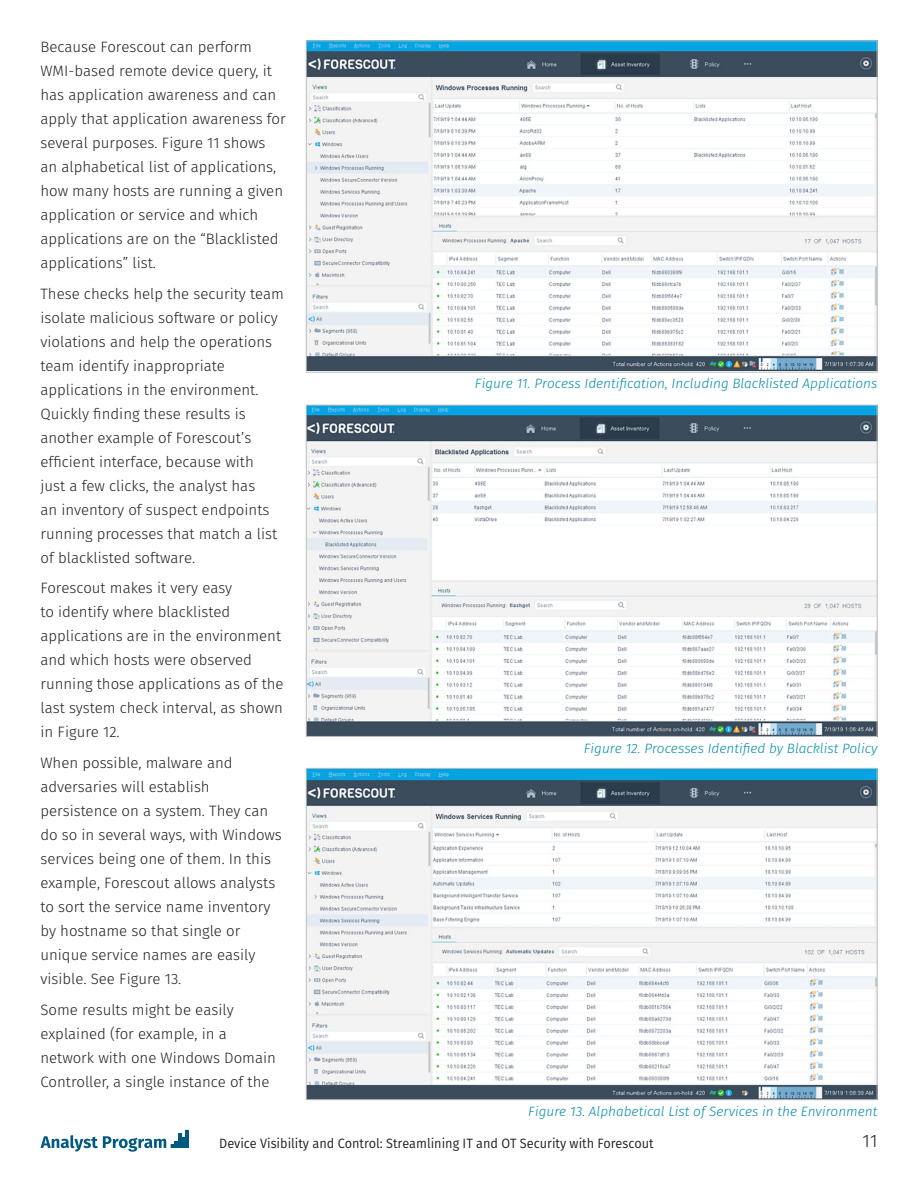
<style>
.page{position:relative;width:918px;height:1188px;background:#fff}
.page>*{position:absolute;margin:0;border:0;box-sizing:border-box;transform-origin:0 0}
.t1{font:300 18px "Fira Sans";color:#231f20}
.t2{font:300 15px/24px "Fira Sans";color:#231f20}
.t3{font:italic 300 13.5px "Fira Sans";color:#008aaa}
.t4{font:13.5px "Fira Sans";color:#231f20;scale:.94 1}
</style>
<div class="page">
<hr style="left:178px;top:1133px;width:3px;height:15px;background:#005981">
<hr style="left:186px;top:1130px;width:3px;height:18px;background:#005981">
<svg style="left:41px;top:1135px;width:145px;height:17px"></svg>
<img style="left:308px;top:42px;width:567px;height:329px">
<img style="left:308px;top:407px;width:567px;height:328px">
<img style="left:308px;top:770px;width:567px;height:328px">
<p class="t2" style="left:40px;top:35px;width:247px">Because Forescout can perform WMI-based remote device query, it has application awareness and can apply that application awareness for several purposes. Figure 11 shows an alphabetical list of applications, how many hosts are running a given application or service and which applications are on the “Blacklisted applications” list.</p>
<p class="t2" style="left:40px;top:281px;width:245px">These checks help the security team isolate malicious software or policy violations and help the operations team identify inappropriate applications in the environment.<br>Quickly finding these results is another example of Forescout’s efficient interface, because with<br>just a few clicks, the analyst has<br>an inventory of suspect endpoints running processes that match a list of blacklisted software.</p>
<p class="t2" style="left:40px;top:576px;width:245px">Forescout makes it very easy<br>to identify where blacklisted applications are in the environment and which hosts were observed running those applications as of the last system check interval, as shown in Figure 12.</p>
<p class="t2" style="left:40px;top:751px;width:243px">When possible, malware and adversaries will establish persistence on a system. They can do so in several ways, with Windows services being one of them. In this example, Forescout allows analysts to sort the service name inventory by hostname so that single or unique service names are easily visible. See Figure 13.</p>
<p class="t2" style="left:40px;top:997px;width:237px">Some results might be easily explained (for example, in a network with one Windows Domain<br>Controller, a single instance of the</p>
<p class="t3" style="left:475px;top:374px;width:404px">Figure 11. Process Identification, Including Blacklisted Applications</p>
<p class="t3" style="left:584px;top:738px;width:295px">Figure 12. Processes Identified by Blacklist Policy</p>
<p class="t3" style="left:528px;top:1102px;width:351px">Figure 13. Alphabetical List of Services in the Environment</p>
<p class="t4" style="left:219px;top:1133px;width:464px">Device Visibility and Control: Streamlining IT and OT Security with Forescout</p>
<p class="t1" style="left:863px;top:1128px;width:16px">11</p>
</div>
